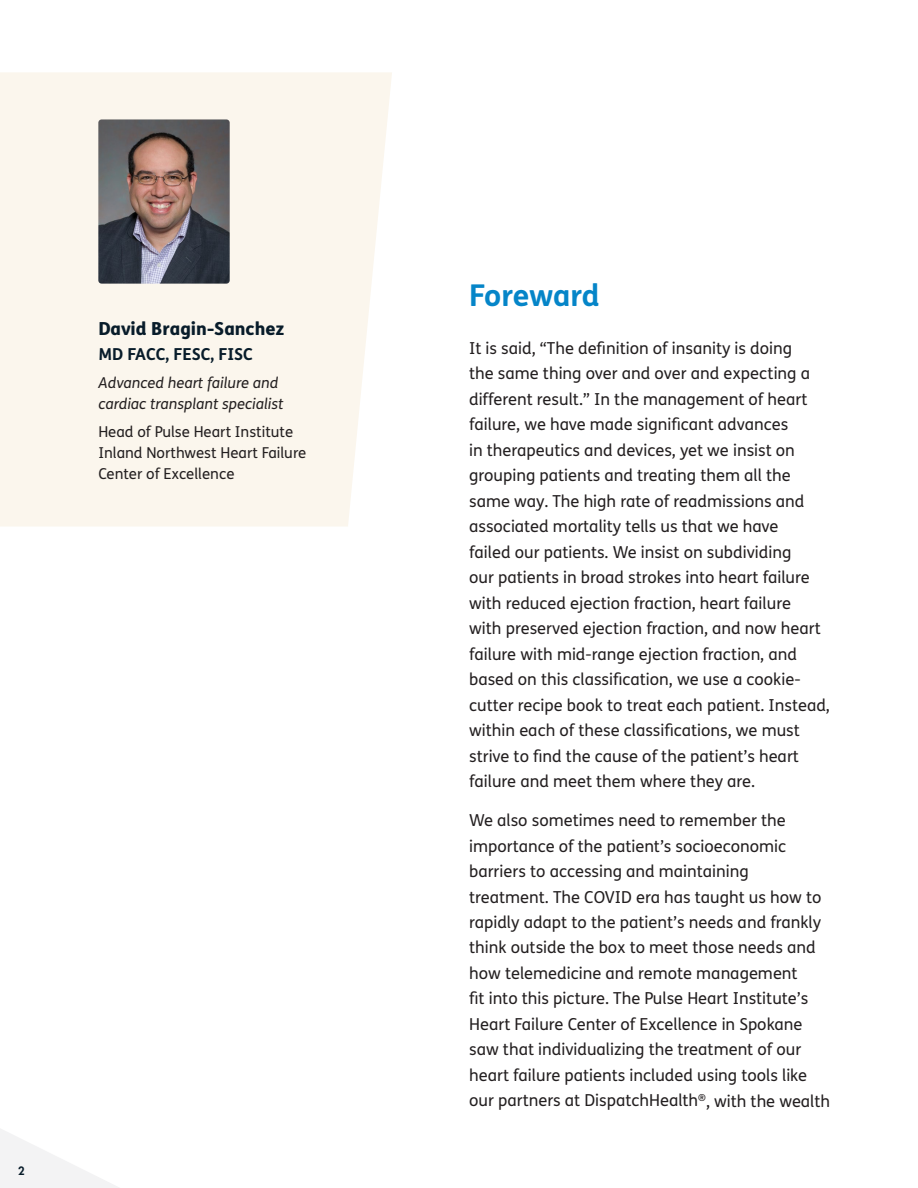
<style>
.page{position:relative;width:918px;height:1188px;background:#fff}
.page>*{position:absolute;margin:0;border:0;box-sizing:border-box;transform-origin:0 0}
.t1{font:700 30px "FS Me";letter-spacing:-.01em;color:#0585c8}
.t2{font:800 18px "FS Me";color:#081c2a}
.t3{font:16.5px/25.5px "FS Me";color:#231f20}
.t4{font:700 16.5px "FS Me";color:#081c2a}
.t5{font:15px/21px "FS Me";color:#231f20}
.t6{font:italic 15px/21px "FS Me";color:#231f20}
.t7{font:800 11.25px "Futura Std";color:#081c2a}
</style>
<div class="page">
<svg style="left:0;top:1129px;width:119px;height:59px"></svg>
<div style="left:0;top:72px;width:392px;height:454px;background:#fbf6ed"></div>
<img style="left:98px;top:119px;width:132px;height:165px">
<p class="t2" style="left:98px;top:314px;width:188px">David Bragin-Sanchez</p>
<p class="t4" style="left:98px;top:342px;width:156px">MD FACC, FESC, FISC</p>
<p class="t6" style="left:98px;top:372px;width:187px">Advanced heart failure and cardiac transplant specialist</p>
<p class="t5" style="left:98px;top:421px;width:209px">Head of Pulse Heart Institute<br>Inland Northwest Heart Failure<br>Center of Excellence</p>
<p class="t7" style="left:18px;top:1164px;width:8px">2</p>
<h1 class="t1" style="left:469px;top:272px;width:132px">Foreward</h1>
<p class="t3" style="left:469px;top:335px;width:362px">It is said, “The definition of insanity is doing<br>the same thing over and over and expecting a different result.” In the management of heart failure, we have made significant advances<br>in therapeutics and devices, yet we insist on grouping patients and treating them all the same way. The high rate of readmissions and associated mortality tells us that we have<br>failed our patients. We insist on subdividing<br>our patients in broad strokes into heart failure with reduced ejection fraction, heart failure<br>with preserved ejection fraction, and now heart failure with mid-range ejection fraction, and based on this classification, we use a cookie&shy;cutter recipe book to treat each patient. Instead, within each of these classifications, we must strive to find the cause of the patient’s heart failure and meet them where they are.</p>
<p class="t3" style="left:469px;top:807px;width:363px">We also sometimes need to remember the importance of the patient’s socioeconomic barriers to accessing and maintaining treatment. The COVID era has taught us how to rapidly adapt to the patient’s needs and frankly think outside the box to meet those needs and how telemedicine and remote management<br>fit into this picture. The Pulse Heart Institute’s Heart Failure Center of Excellence in Spokane saw that individualizing the treatment of our heart failure patients included using tools like our partners at DispatchHealth<sup>®</sup>, with the wealth</p>
</div>
